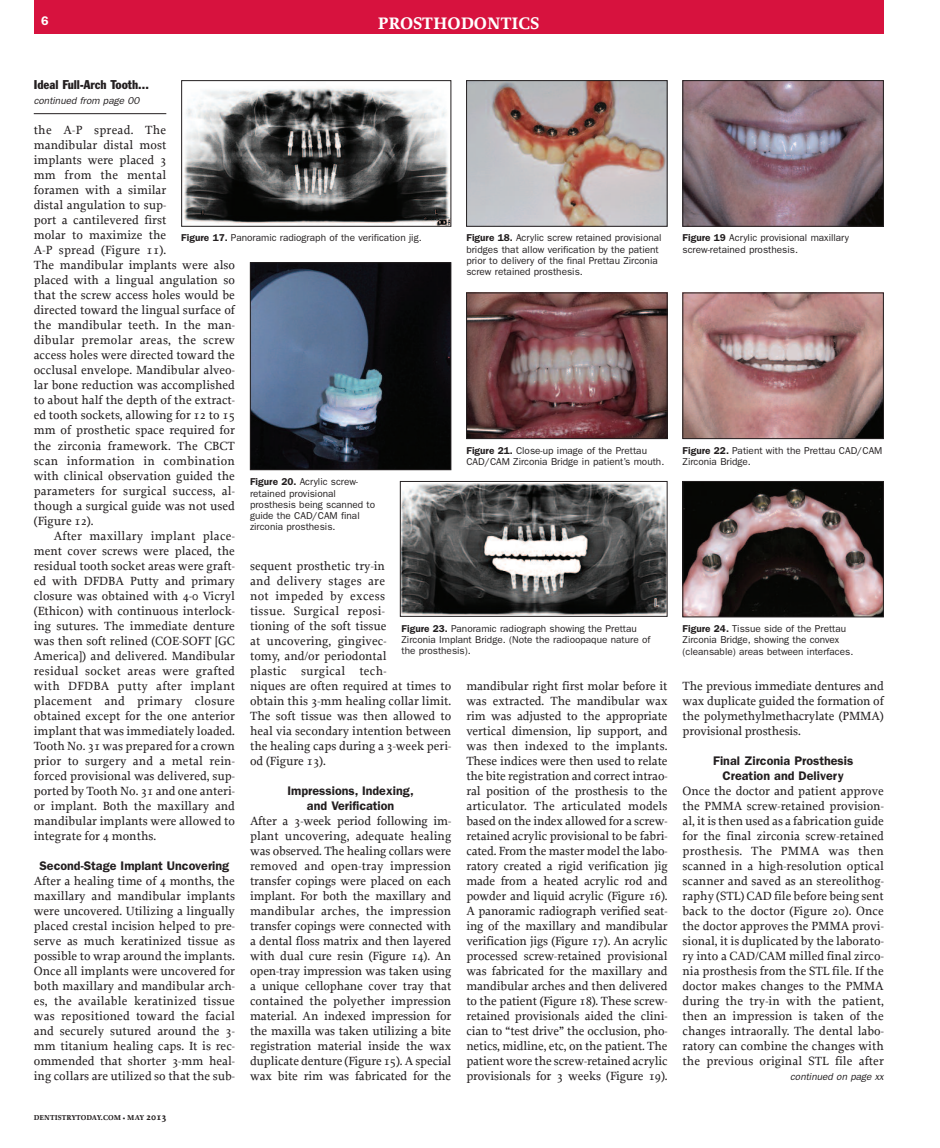
<style>
.page{position:relative;width:940px;height:1148px;background:#fff}
.page>*{position:absolute;margin:0;border:0;box-sizing:border-box;transform-origin:0 0}
.t1{font:700 17.5px "Proforma";color:#fff}
.t2{font:500 12.5px/15px "Proforma";color:#231f20;text-align:justify}
.t3{font:600 12.5px/15px "Franklin Gothic";color:#231f20;text-align:center}
.t4{font:condensed 12.5px "Franklin Gothic BT";color:#231f20}
.t5{font:600 12.5px "Franklin Gothic";color:#fff}
.t6{font:10px/11.2px "Franklin Gothic";color:#231f20}
.t7{font:italic 10px "Franklin Gothic";color:#231f20}
.t8{font:700 7.5px "Proforma";letter-spacing:.01em;color:#231f20}
.s1{font-weight:600}
.s2{font-size:10px}
</style>
<div class="page">
<div style="left:34px;top:0;width:849px;height:34px;background:#d7123e"></div>
<hr style="left:34px;top:113px;width:132px;height:1px;background:#231f20">
<img style="left:468px;top:82px;width:197px;height:143px">
<div style="left:466px;top:80px;width:201px;height:147px;border:1px solid #231f20"></div>
<img style="left:684px;top:82px;width:197px;height:143px">
<div style="left:682px;top:80px;width:201px;height:147px;border:1px solid #231f20"></div>
<img style="left:252px;top:264px;width:197px;height:204px">
<div style="left:250px;top:262px;width:201px;height:208px;border:1px solid #231f20"></div>
<img style="left:468px;top:294px;width:197px;height:143px">
<div style="left:466px;top:292px;width:201px;height:147px;border:1px solid #231f20"></div>
<img style="left:684px;top:294px;width:197px;height:143px">
<div style="left:682px;top:292px;width:201px;height:147px;border:1px solid #231f20"></div>
<img style="left:402px;top:483px;width:263px;height:131px">
<div style="left:400px;top:481px;width:267px;height:135px;border:1px solid #231f20"></div>
<img style="left:684px;top:483px;width:197px;height:132px">
<div style="left:682px;top:481px;width:201px;height:136px;border:1px solid #231f20"></div>
<img style="left:184px;top:87px;width:265px;height:138px">
<div style="left:181px;top:80px;width:270px;height:147px;border:1px solid #231f20"></div>
<p class="t5" style="left:41px;top:17px;width:9px">6</p>
<h1 class="t1" style="left:378px;top:13px;width:163px">PROSTHODONTICS</h1>
<p class="t4" style="left:34px;top:80px;width:116px">Ideal Full-Arch Tooth...</p>
<p class="t7" style="left:34px;top:97px;width:107px">continued from page 00</p>
<p class="t2" style="left:34px;top:122px;width:203px;text-align:left">the A-P spread. The<br>mandibular distal most<br>implants were placed 3<br>mm from the mental<br>foramen with a similar<br>distal angulation to sup-<br>port a cantilevered first<br>molar to maximize the<br>A-P spread (Figure 11).<br>The mandibular implants were also placed with a lingual angulation so that the screw access holes would be directed toward the lingual surface of the mandibular teeth. In the man&shy;dibular premolar areas, the screw access holes were directed toward the occlusal envelope. Mandibular alveo&shy;lar bone reduction was accomplished to about half the depth of the extract&shy;ed tooth sockets, allowing for 12 to 15 mm of prosthetic space required for the zirconia framework. The CBCT scan information in combination with clinical observation guided the parameters for surgical success, al&shy;though a surgical guide was not used (Figure 12).</p>
<p class="t2" style="left:34px;top:527px;width:203px;text-indent:20px">After maxillary implant place&shy;ment cover screws were placed, the residual tooth socket areas were graft&shy;ed with DFDBA Putty and primary closure was obtained with 4-0 Vicryl (Ethicon) with continuous interlock&shy;ing sutures. The immediate denture was then soft relined (COE-SOFT [GC America]) and delivered. Mandibular residual socket areas were grafted with DFDBA putty after implant placement and primary closure obtained except for the one anterior implant that was immediately loaded.<br>Tooth No. 31 was prepared for a crown prior to surgery and a metal rein&shy;forced provisional was delivered, sup&shy;ported by Tooth No. 31 and one anteri&shy;or implant. Both the maxillary and mandibular implants were allowed to integrate for 4 months.</p>
<p class="t3" style="left:39px;top:859px;width:191px">Second-Stage Implant Uncovering</p>
<p class="t2" style="left:34px;top:872px;width:203px">After a healing time of 4 months, the maxillary and mandibular implants were uncovered. Utilizing a lingually placed crestal incision helped to pre&shy;serve as much keratinized tissue as possible to wrap around the implants.<br>Once all implants were uncovered for both maxillary and mandibular arch&shy;es, the available keratinized tissue was repositioned toward the facial and securely sutured around the 3- mm titanium healing caps. It is rec&shy;ommended that shorter 3-mm heal&shy;ing collars are utilized so that the sub-</p>
<p class="t6" style="left:181px;top:233px;width:242px"><span class="s1">Figure 17.</span> Panoramic radiograph of the verification jig.</p>
<p class="t6" style="left:466px;top:233px;width:197px"><span class="s1">Figure 18.</span> Acrylic screw retained provisional bridges that allow verification by the patient prior to delivery of the final Prettau Zirconia screw retained prosthesis.</p>
<p class="t6" style="left:682px;top:233px;width:168px"><span class="s1">Figure 19</span> Acrylic provisional maxillary screw-retained prosthesis.</p>
<p class="t6" style="left:466px;top:445px;width:199px"><span class="s1">Figure 21.</span> Close-up image of the Prettau<br>CAD/CAM Zirconia Bridge in patient’s mouth.</p>
<p class="t6" style="left:682px;top:445px;width:201px"><span class="s1">Figure 22.</span> Patient with the Prettau CAD/CAM<br>Zirconia Bridge.</p>
<p class="t6" style="left:250px;top:477px;width:127px"><span class="s1">Figure 20.</span> Acrylic screw&shy;retained provisional prosthesis being scanned to guide the CAD/CAM final zirconia prosthesis.</p>
<p class="t2" style="left:250px;top:557px;width:203px;text-align:left">sequent prosthetic try-in<br>and delivery stages are<br>not impeded by excess<br>tissue. Surgical reposi-<br>tioning of the soft tissue<br>at uncovering, gingivec-<br>tomy, and/or periodontal<br>plastic surgical tech-<br>niques are often required at times to obtain this 3-mm healing collar limit.<br>The soft tissue was then allowed to heal via secondary intention between the healing caps during a 3-week peri&shy;od (Figure 13).</p>
<p class="t3" style="left:287px;top:784px;width:128px">Impressions, Indexing, and Verification</p>
<p class="t2" style="left:250px;top:812px;width:203px">After a 3-week period following im&shy;plant uncovering, adequate healing was observed. The healing collars were removed and open-tray impression transfer copings were placed on each implant. For both the maxillary and mandibular arches, the impression transfer copings were connected with a dental floss matrix and then layered with dual cure resin (Figure 14). An open-tray impression was taken using a unique cellophane cover tray that contained the polyether impression material. An indexed impression for the maxilla was taken utilizing a bite registration material inside the wax duplicate denture (Figure 15). A special wax bite rim was fabricated for the</p>
<p class="t6" style="left:401px;top:623px;width:250px"><span class="s1">Figure 23.</span> Panoramic radiograph showing the Prettau<br>Zirconia Implant Bridge. (Note the radioopaque nature of the prosthesis).</p>
<p class="t6" style="left:682px;top:624px;width:172px"><span class="s1">Figure 24.</span> Tissue side of the Prettau<br>Zirconia Bridge, showing the convex (cleansable) areas between interfaces.</p>
<p class="t2" style="left:466px;top:677px;width:203px">mandibular right first molar before it was extracted. The mandibular wax rim was adjusted to the appropriate vertical dimension, lip support, and was then indexed to the implants.<br>These indices were then used to relate the bite registration and correct intrao&shy;ral position of the prosthesis to the articulator. The articulated models based on the index allowed for a screw&shy;retained acrylic provisional to be fabri&shy;cated. From the master model the labo&shy;ratory created a rigid verification jig made from a heated acrylic rod and powder and liquid acrylic (Figure 16).<br>A panoramic radiograph verified seat&shy;ing of the maxillary and mandibular verification jigs (Figure 17). An acrylic processed screw-retained provisional was fabricated for the maxillary and mandibular arches and then delivered to the patient (Figure 18). These screw&shy;retained provisionals aided the clini&shy;cian to “test drive” the occlusion, pho&shy;netics, midline, etc, on the patient. The patient wore the screw-retained acrylic provisionals for 3 weeks (Figure 19).</p>
<p class="t2" style="left:682px;top:677px;width:203px">The previous immediate dentures and wax duplicate guided the formation of the polymethylmethacrylate (PMMA) provisional prosthesis.</p>
<p class="t3" style="left:713px;top:754px;width:142px">Final Zirconia Prosthesis<br>Creation and Delivery</p>
<p class="t2" style="left:682px;top:782px;width:203px">Once the doctor and patient approve the PMMA screw-retained provision&shy;al, it is then used as a fabrication guide for the final zirconia screw-retained prosthesis. The PMMA was then scanned in a high-resolution optical scanner and saved as an stereolithog&shy;raphy (STL) CAD file before being sent back to the doctor (Figure 20). Once the doctor approves the PMMA provi&shy;sional, it is duplicated by the laborato&shy;ry into a CAD/CAM milled final zirco&shy;nia prosthesis from the STL file. If the doctor makes changes to the PMMA during the try-in with the patient, then an impression is taken of the changes intraorally. The dental labo&shy;ratory can combine the changes with the previous original STL file after</p>
<p class="t7" style="left:790px;top:1072px;width:95px">continued on page xx</p>
<p class="t8" style="left:34px;top:1113px;width:134px">DENTISTRYTODAY.COM • MAY <span class="s2">2013</span></p>
</div>
